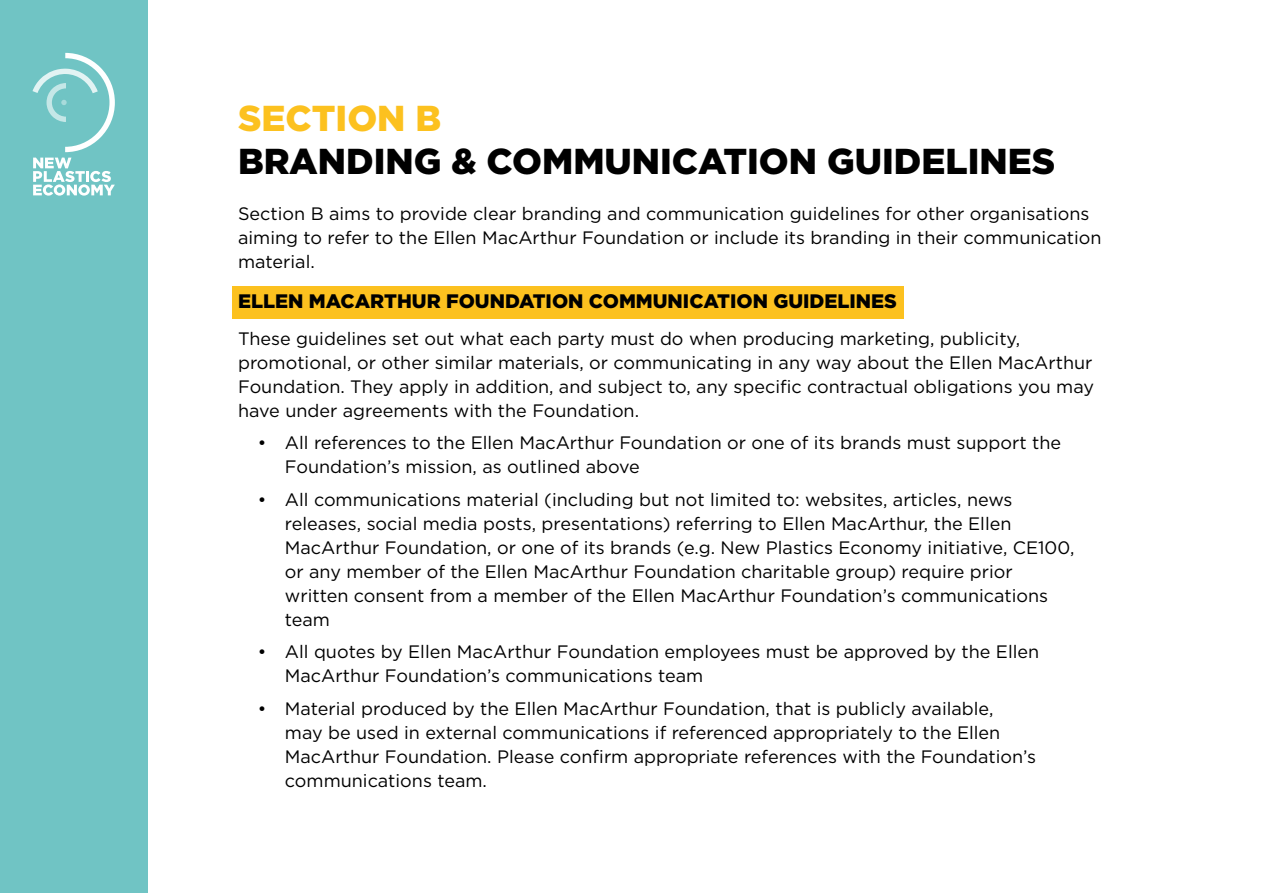
<style>
.page{position:relative;width:1263px;height:893px;background:#fff}
.page>*{position:absolute;margin:0;border:0;box-sizing:border-box;transform-origin:0 0}
.t1{font:900 36px "Gotham";color:#000}
.t2{font:900 36px "Gotham";color:#fcc11f}
.t3{font:900 19.5px "Gotham";color:#000}
.t4{font:18px/24px "Gotham";color:#000}
</style>
<div class="page">
<div style="left:232px;top:286px;width:671px;height:32px;background:#fcc11f"></div>
<div style="left:0;top:0;width:147px;height:893px;background:#70c4c4"></div>
<svg style="left:33px;top:53px;width:82px;height:99px"></svg>
<svg style="left:33px;top:158px;width:82px;height:38px"></svg>
<h1 class="t2" style="left:238px;top:102px;width:205px">SECTION B</h1>
<h1 class="t1" style="left:238px;top:145px;width:819px">BRANDING &amp; COMMUNICATION GUIDELINES</h1>
<p class="t4" style="left:238px;top:202px;width:865px">Section B aims to provide clear branding and communication guidelines for other organisations aiming to refer to the Ellen MacArthur Foundation or include its branding in their communication material.</p>
<p class="t3" style="left:238px;top:292px;width:660px">ELLEN MACARTHUR FOUNDATION COMMUNICATION GUIDELINES</p>
<p class="t4" style="left:238px;top:327px;width:857px">These guidelines set out what each party must do when producing marketing, publicity, promotional, or other similar materials, or communicating in any way about the Ellen MacArthur Foundation. They apply in addition, and subject to, any specific contractual obligations you may have under agreements with the Foundation.</p>
<p class="t4" style="left:285px;top:432px;width:778px;text-indent:-27px">• All references to the Ellen MacArthur Foundation or one of its brands must support the<br>Foundation’s mission, as outlined above</p>
<p class="t4" style="left:285px;top:488px;width:791px;text-indent:-27px">• All communications material (including but not limited to: websites, articles, news releases, social media posts, presentations) referring to Ellen MacArthur, the Ellen MacArthur Foundation, or one of its brands (e.g. New Plastics Economy initiative, CE100, or any member of the Ellen MacArthur Foundation charitable group) require prior written consent from a member of the Ellen MacArthur Foundation’s communications team</p>
<p class="t4" style="left:285px;top:641px;width:756px;text-indent:-27px">• All quotes by Ellen MacArthur Foundation employees must be approved by the Ellen<br>MacArthur Foundation’s communications team</p>
<p class="t4" style="left:285px;top:697px;width:753px;text-indent:-27px">• Material produced by the Ellen MacArthur Foundation, that is publicly available,<br>may be used in external communications if referenced appropriately to the Ellen MacArthur Foundation. Please confirm appropriate references with the Foundation’s communications team.</p>
</div>
